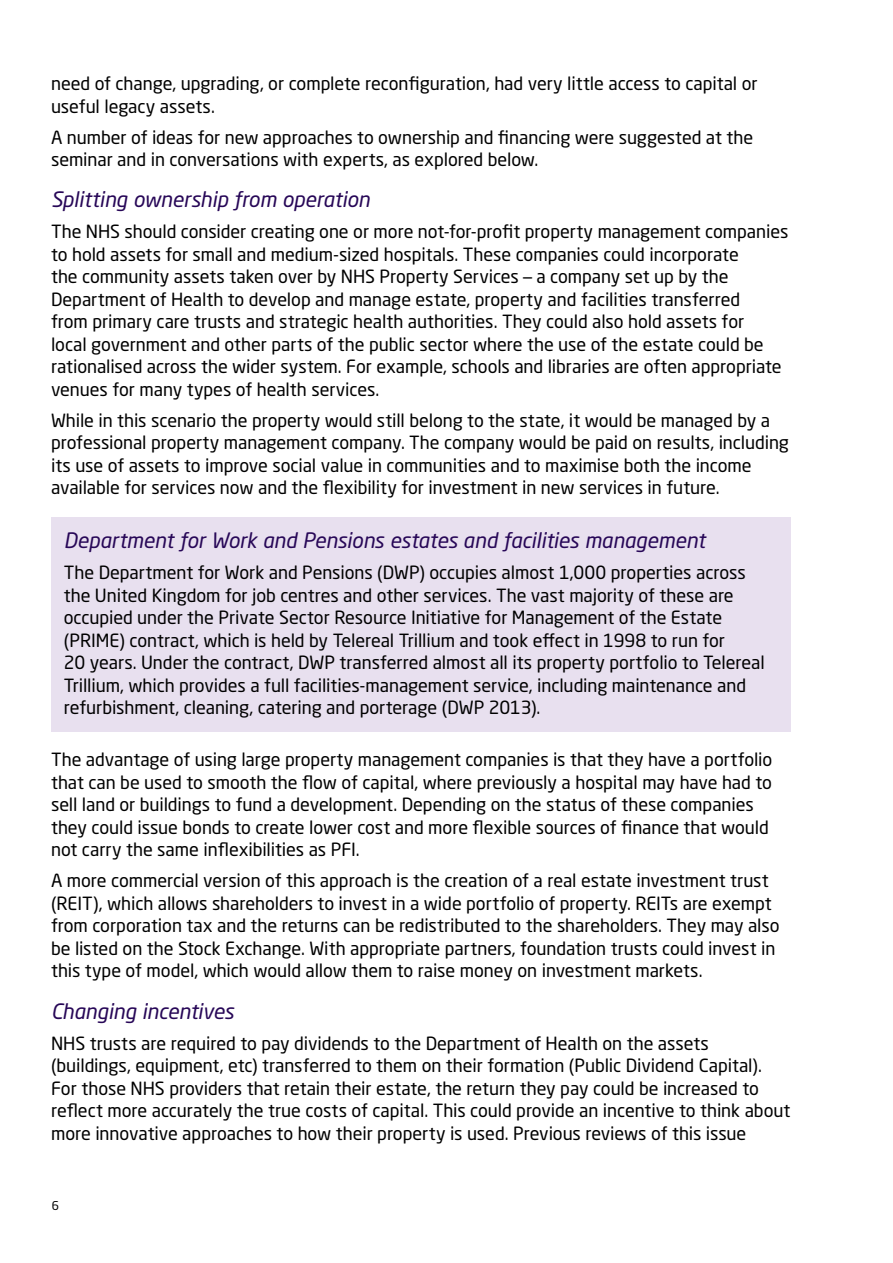
<style>
.page{position:relative;width:893px;height:1263px;background:#fff}
.page>*{position:absolute;margin:0;border:0;box-sizing:border-box;transform-origin:0 0}
.B_head{font:italic 21px "Neo Sans Std";letter-spacing:-.005em;color:#270757}
.Body_copy{font:18px/22.5px "Neo Sans Std";letter-spacing:-.005em;color:#000}
.t1{font:12px "Neo Sans Std";color:#000}
</style>
<div class="page">
<div style="left:51px;top:517px;width:740px;height:214px;background:#e8e0ef"></div>
<p class="Body_copy" style="left:51px;top:72px;width:708px">need of change, upgrading, or complete reconfiguration, had very little access to capital or useful legacy assets.</p>
<p class="Body_copy" style="left:51px;top:126px;width:704px">A number of ideas for new approaches to ownership and financing were suggested at the seminar and in conversations with experts, as explored below.</p>
<p class="B_head" style="left:51px;top:187px;width:320px">Splitting ownership from operation</p>
<p class="Body_copy" style="left:51px;top:220px;width:739px">The NHS should consider creating one or more not-for-profit property management companies to hold assets for small and medium-sized hospitals. These companies could incorporate<br>the community assets taken over by NHS Property Services – a company set up by the Department of Health to develop and manage estate, property and facilities transferred<br>from primary care trusts and strategic health authorities. They could also hold assets for<br>local government and other parts of the public sector where the use of the estate could be rationalised across the wider system. For example, schools and libraries are often appropriate venues for many types of health services.</p>
<p class="Body_copy" style="left:51px;top:409px;width:739px">While in this scenario the property would still belong to the state, it would be managed by a professional property management company. The company would be paid on results, including its use of assets to improve social value in communities and to maximise both the income available for services now and the flexibility for investment in new services in future.</p>
<p class="B_head" style="left:64px;top:528px;width:643px">Department for Work and Pensions estates and facilities management</p>
<p class="Body_copy" style="left:64px;top:561px;width:702px">The Department for Work and Pensions (DWP) occupies almost 1,000 properties across the United Kingdom for job centres and other services. The vast majority of these are occupied under the Private Sector Resource Initiative for Management of the Estate (PRIME) contract, which is held by Telereal Trillium and took effect in 1998 to run for<br>20 years. Under the contract, DWP transferred almost all its property portfolio to Telereal Trillium, which provides a full facilities-management service, including maintenance and refurbishment, cleaning, catering and porterage (DWP 2013).</p>
<p class="Body_copy" style="left:51px;top:748px;width:723px">The advantage of using large property management companies is that they have a portfolio that can be used to smooth the flow of capital, where previously a hospital may have had to sell land or buildings to fund a development. Depending on the status of these companies they could issue bonds to create lower cost and more flexible sources of finance that would not carry the same inflexibilities as PFI.</p>
<p class="Body_copy" style="left:51px;top:869px;width:730px">A more commercial version of this approach is the creation of a real estate investment trust (REIT), which allows shareholders to invest in a wide portfolio of property. REITs are exempt from corporation tax and the returns can be redistributed to the shareholders. They may also be listed on the Stock Exchange. With appropriate partners, foundation trusts could invest in this type of model, which would allow them to raise money on investment markets.</p>
<p class="B_head" style="left:51px;top:998px;width:184px">Changing incentives</p>
<p class="Body_copy" style="left:51px;top:1031px;width:741px">NHS trusts are required to pay dividends to the Department of Health on the assets (buildings, equipment, etc) transferred to them on their formation (Public Dividend Capital).<br>For those NHS providers that retain their estate, the return they pay could be increased to reflect more accurately the true costs of capital. This could provide an incentive to think about more innovative approaches to how their property is used. Previous reviews of this issue</p>
<p class="t1" style="left:52px;top:1198px;width:9px">6</p>
</div>
